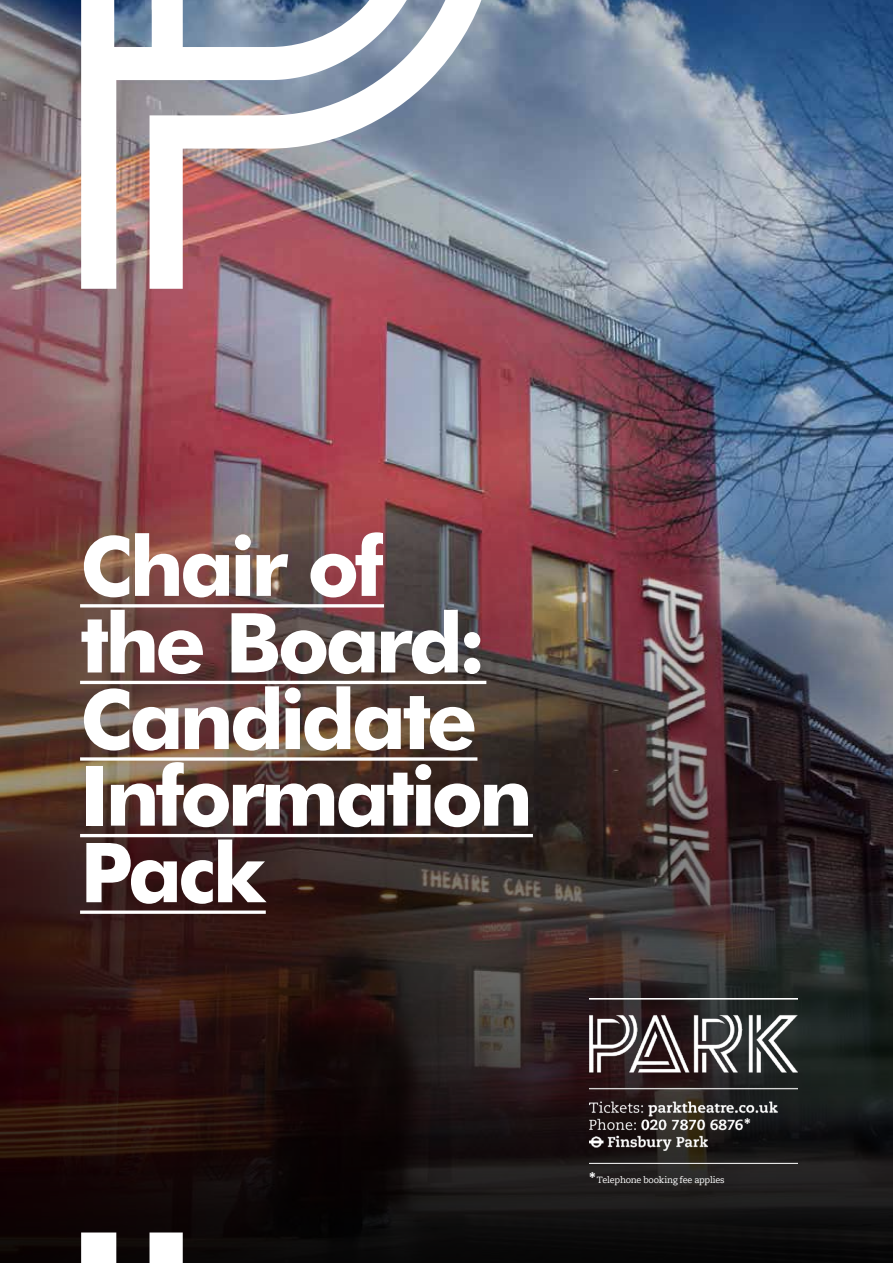
<style>
.page{position:relative;width:893px;height:1263px;background:#fff}
.page>*{position:absolute;margin:0;border:0;box-sizing:border-box;transform-origin:0 0}
.t1{font:700 82.8px/76.5px "Futura BT";letter-spacing:-.05em;color:#fff}
.t2{font:800 18px "Caecilia LT Std";color:#fff}
.t3{font:9px "Caecilia LT Std";letter-spacing:-.025em;color:#fff}
.s1{font-weight:800;font-size:18px}
</style>
<div class="page">
<img style="left:0;top:0;width:893px;height:336px">
<img style="left:0;top:336px;width:893px;height:927px">
<img style="left:81px;top:0;width:405px;height:289px">
<div style="left:81px;top:1232px;width:35px;height:31px;background:#fff"></div>
<div style="left:150px;top:1232px;width:33px;height:31px;background:#fff"></div>
<hr style="left:80px;top:604px;width:304px;height:3px;background:#fff">
<hr style="left:80px;top:681px;width:406px;height:3px;background:#fff">
<svg style="left:80px;top:757px;width:397px;height:4px"></svg>
<hr style="left:80px;top:834px;width:453px;height:3px;background:#fff">
<svg style="left:80px;top:910px;width:186px;height:4px"></svg>
<img style="left:590px;top:998px;width:208px;height:165px">
<p class="t1" style="left:80px;top:528px;width:454px">Chair of<br>the Board:<br>Candidate<br>Information<br>Pack</p>
<p class="t3" style="left:589px;top:1175px;width:137px"><span class="s1">*</span> Telephone booking fee applies</p>
<p class="t2" style="left:744px;top:1114px;width:8px">*</p>
</div>
